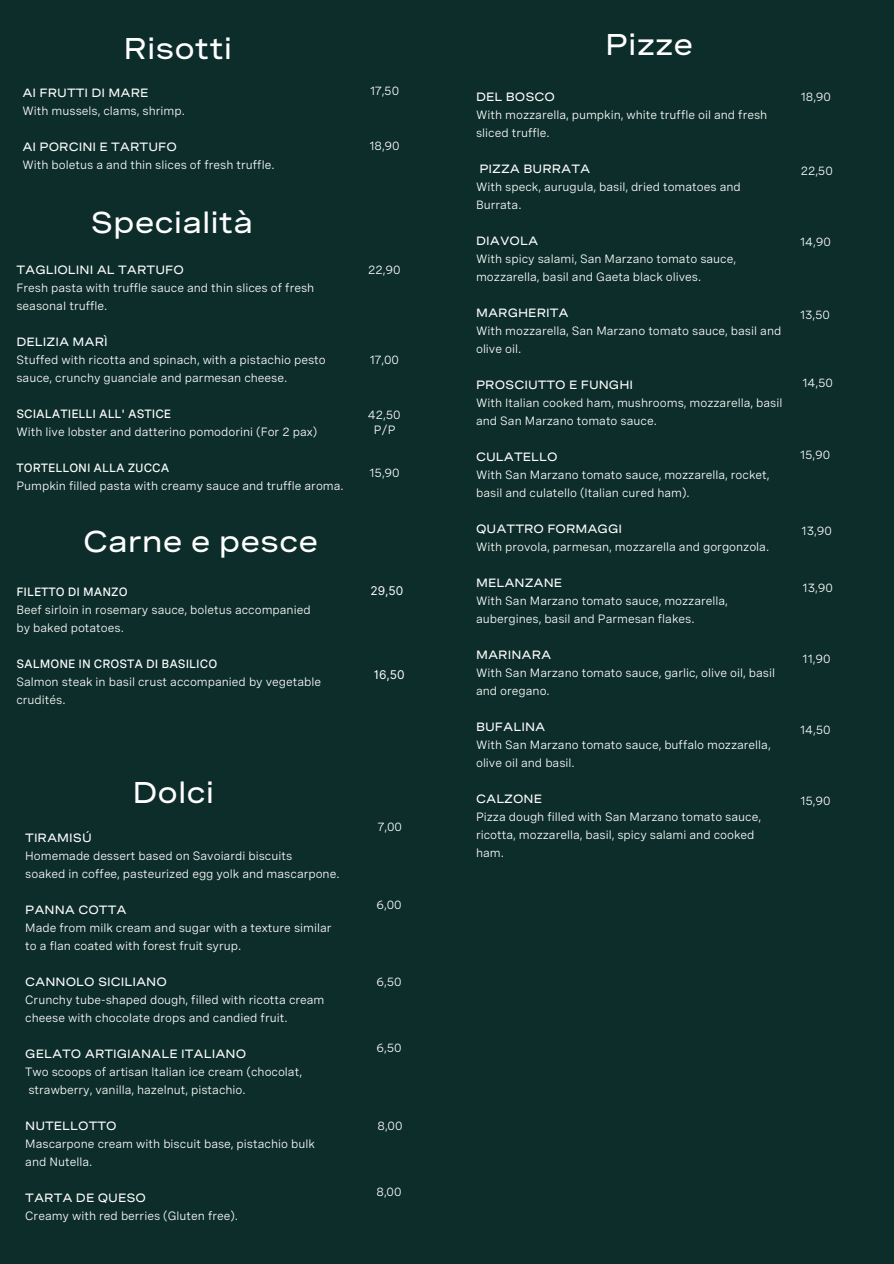
<style>
.page{position:relative;width:894px;height:1264px;background:#fff}
.page>*{position:absolute;margin:0;border:0;box-sizing:border-box;transform-origin:0 0}
.t1{font:500 30px "Spezia Extended";color:#fff}
.t2{font:12px/18px "Spezia";color:#fff}
.t3{font:500 12px "Spezia Extended";color:#fff}
.t4{font:500 12px "Spezia";color:#fff}
.t5{font:12px "Inter";color:#fff}
</style>
<div class="page">
<div style="left:0;top:0;width:893px;height:1263px;background:#0d2d2a"></div>
<p class="t1" style="left:123px;top:30px;width:110px">Risotti</p>
<h1 class="t3" style="left:22px;top:86px;width:128px">AI FRUTTI DI MARE</h1>
<p class="t2" style="left:22px;top:102px;width:164px">With mussels, clams, shrimp.</p>
<p class="t3" style="left:22px;top:140px;width:156px">AI PORCINI E TARTUFO</p>
<p class="t2" style="left:22px;top:156px;width:253px">With boletus a and thin slices of fresh truffle.</p>
<h1 class="t1" style="left:90px;top:204px;width:164px">Specialità</h1>
<p class="t3" style="left:16px;top:262px;width:169px">TAGLIOLINI AL TARTUFO</p>
<p class="t2" style="left:16px;top:278px;width:299px">Fresh pasta with truffle sauce and thin slices of fresh seasonaI truffle.</p>
<p class="t3" style="left:16px;top:334px;width:93px">DELIZIA MARÌ</p>
<h2 class="t2" style="left:16px;top:350px;width:311px">Stuffed with ricotta and spinach, with a pistachio pesto sauce, crunchy guanciale and parmesan cheese.</h2>
<p class="t4" style="left:16px;top:406px;width:156px">SCIALATIELLI ALL' ASTICE</p>
<p class="t2" style="left:16px;top:422px;width:302px">With live lobster and datterino pomodorini (For 2 pax)</p>
<p class="t4" style="left:16px;top:460px;width:154px">TORTELLONI ALLA ZUCCA</p>
<p class="t2" style="left:16px;top:476px;width:329px">Pumpkin filled pasta with creamy sauce and truffle aroma.</p>
<p class="t1" style="left:83px;top:523px;width:237px">Carne e pesce</p>
<h1 class="t4" style="left:16px;top:584px;width:113px">FILETTO DI MANZO</h1>
<p class="t2" style="left:16px;top:600px;width:295px">Beef sirloin in rosemary sauce, boletus accompanied</p>
<p class="t2" style="left:16px;top:618px;width:109px">by baked potatoes.</p>
<p class="t4" style="left:16px;top:656px;width:202px">SALMONE IN CROSTA DI BASILICO</p>
<p class="t2" style="left:16px;top:672px;width:306px">Salmon steak in basil crust accompanied by vegetable</p>
<p class="t2" style="left:16px;top:690px;width:51px">crudités.</p>
<p class="t2" style="left:370px;top:82px;width:31px">17,50</p>
<p class="t2" style="left:369px;top:137px;width:32px">18,90</p>
<p class="t2" style="left:368px;top:260px;width:34px">22,90</p>
<p class="t2" style="left:369px;top:351px;width:31px">17,00</p>
<p class="t2" style="left:368px;top:406px;width:34px">42,50</p>
<p class="t2" style="left:373px;top:420px;width:23px">P/P</p>
<p class="t2" style="left:369px;top:464px;width:32px">15,90</p>
<p class="t5" style="left:370px;top:583px;width:34px">29,50</p>
<p class="t5" style="left:373px;top:667px;width:32px">16,50</p>
<p class="t1" style="left:132px;top:774px;width:83px">Dolci</p>
<p class="t3" style="left:25px;top:830px;width:68px">TIRAMISÚ</p>
<p class="t2" style="left:25px;top:846px;width:268px">Homemade dessert based on Savoiardi biscuits</p>
<p class="t2" style="left:25px;top:864px;width:316px">soaked in coffee, pasteurized egg yolk and mascarpone.</p>
<p class="t3" style="left:25px;top:902px;width:103px">PANNA COTTA</p>
<p class="t2" style="left:25px;top:918px;width:308px">Made from milk cream and sugar with a texture similar</p>
<p class="t2" style="left:25px;top:936px;width:217px">to a flan coated with forest fruit syrup.</p>
<p class="t3" style="left:25px;top:974px;width:143px">CANNOLO SICILIANO</p>
<p class="t2" style="left:25px;top:990px;width:301px">Crunchy tube-shaped dough, filled with ricotta cream</p>
<p class="t2" style="left:25px;top:1008px;width:264px">cheese with chocolate drops and candied fruit.</p>
<p class="t3" style="left:25px;top:1046px;width:222px">GELATO ARTIGIANALE ITALIANO</p>
<p class="t2" style="left:25px;top:1062px;width:278px">Two scoops of artisan ltalian ice cream (chocolat,</p>
<p class="t2" style="left:28px;top:1080px;width:219px">strawberry, vanilla, hazelnut, pistachio.</p>
<p class="t3" style="left:25px;top:1118px;width:93px">NUTELLOTTO</p>
<p class="t2" style="left:25px;top:1134px;width:291px">Mascarpone cream with biscuit base, pistachio bulk</p>
<p class="t2" style="left:25px;top:1152px;width:69px">and Nutella.</p>
<p class="t3" style="left:25px;top:1190px;width:122px">TARTA DE QUESO</p>
<p class="t2" style="left:25px;top:1206px;width:214px">Creamy with red berries (Gluten free).</p>
<p class="t2" style="left:378px;top:817px;width:26px">7,00</p>
<p class="t2" style="left:376px;top:895px;width:27px">6,00</p>
<p class="t2" style="left:376px;top:972px;width:27px">6,50</p>
<p class="t2" style="left:376px;top:1038px;width:27px">6,50</p>
<p class="t2" style="left:377px;top:1116px;width:27px">8,00</p>
<p class="t2" style="left:376px;top:1182px;width:27px">8,00</p>
<h1 class="t1" style="left:605px;top:27px;width:89px">Pizze</h1>
<p class="t3" style="left:476px;top:89px;width:80px">DEL BOSCO</p>
<p class="t2" style="left:800px;top:88px;width:32px">18,90</p>
<p class="t2" style="left:476px;top:106px;width:293px">With mozzarella, pumpkin, white truffle oil and fresh sliced truffle.</p>
<p class="t3" style="left:479px;top:161px;width:112px">PIZZA BURRATA</p>
<p class="t2" style="left:476px;top:178px;width:266px">With speck, aurugula, basil, dried tomatoes and<br>Burrata.</p>
<p class="t3" style="left:476px;top:233px;width:64px">DIAVOLA</p>
<p class="t2" style="left:476px;top:250px;width:261px">With spicy salami, San Marzano tomato sauce, mozzarella, basil and Gaeta black olives.</p>
<p class="t3" style="left:476px;top:305px;width:94px">MARGHERITA</p>
<p class="t2" style="left:476px;top:322px;width:307px">With mozzarella, San Marzano tomato sauce, basil and olive oil.</p>
<p class="t3" style="left:476px;top:377px;width:158px">PROSCIUTTO E FUNGHI</p>
<p class="t2" style="left:476px;top:394px;width:308px">With Italian cooked ham, mushrooms, mozzarella, basil and San Marzano tomato sauce.</p>
<p class="t3" style="left:476px;top:449px;width:83px">CULATELLO</p>
<p class="t2" style="left:476px;top:466px;width:295px">With San Marzano tomato sauce, mozzarella, rocket, basil and culatello (Italian cured ham).</p>
<p class="t3" style="left:476px;top:521px;width:147px">QUATTRO FORMAGGI</p>
<p class="t2" style="left:476px;top:538px;width:294px">With provola, parmesan, mozzarella and gorgonzola.</p>
<p class="t3" style="left:476px;top:575px;width:88px">MELANZANE</p>
<p class="t2" style="left:476px;top:592px;width:253px">With San Marzano tomato sauce, mozzarella, aubergines, basil and Parmesan flakes.</p>
<p class="t3" style="left:476px;top:647px;width:77px">MARINARA</p>
<p class="t2" style="left:476px;top:664px;width:300px">With San Marzano tomato sauce, garlic, olive oil, basil and oregano.</p>
<p class="t3" style="left:476px;top:719px;width:71px">BUFALINA</p>
<p class="t2" style="left:476px;top:736px;width:296px">With San Marzano tomato sauce, buffalo mozzarella, olive oil and basil.</p>
<p class="t3" style="left:476px;top:791px;width:67px">CALZONE</p>
<p class="t2" style="left:476px;top:808px;width:286px">Pizza dough filled with San Marzano tomato sauce, ricotta, mozzarella, basil, spicy salami and cooked ham.</p>
<p class="t2" style="left:800px;top:162px;width:34px">22,50</p>
<p class="t2" style="left:800px;top:232px;width:32px">14,90</p>
<h1 class="t2" style="left:799px;top:306px;width:31px">13,50</h1>
<p class="t2" style="left:802px;top:373px;width:32px">14,50</p>
<p class="t2" style="left:799px;top:445px;width:32px">15,90</p>
<p class="t2" style="left:801px;top:522px;width:32px">13,90</p>
<p class="t2" style="left:802px;top:578px;width:32px">13,90</p>
<p class="t2" style="left:802px;top:649px;width:29px">11,90</p>
<p class="t2" style="left:800px;top:721px;width:32px">14,50</p>
<p class="t2" style="left:800px;top:791px;width:32px">15,90</p>
</div>
